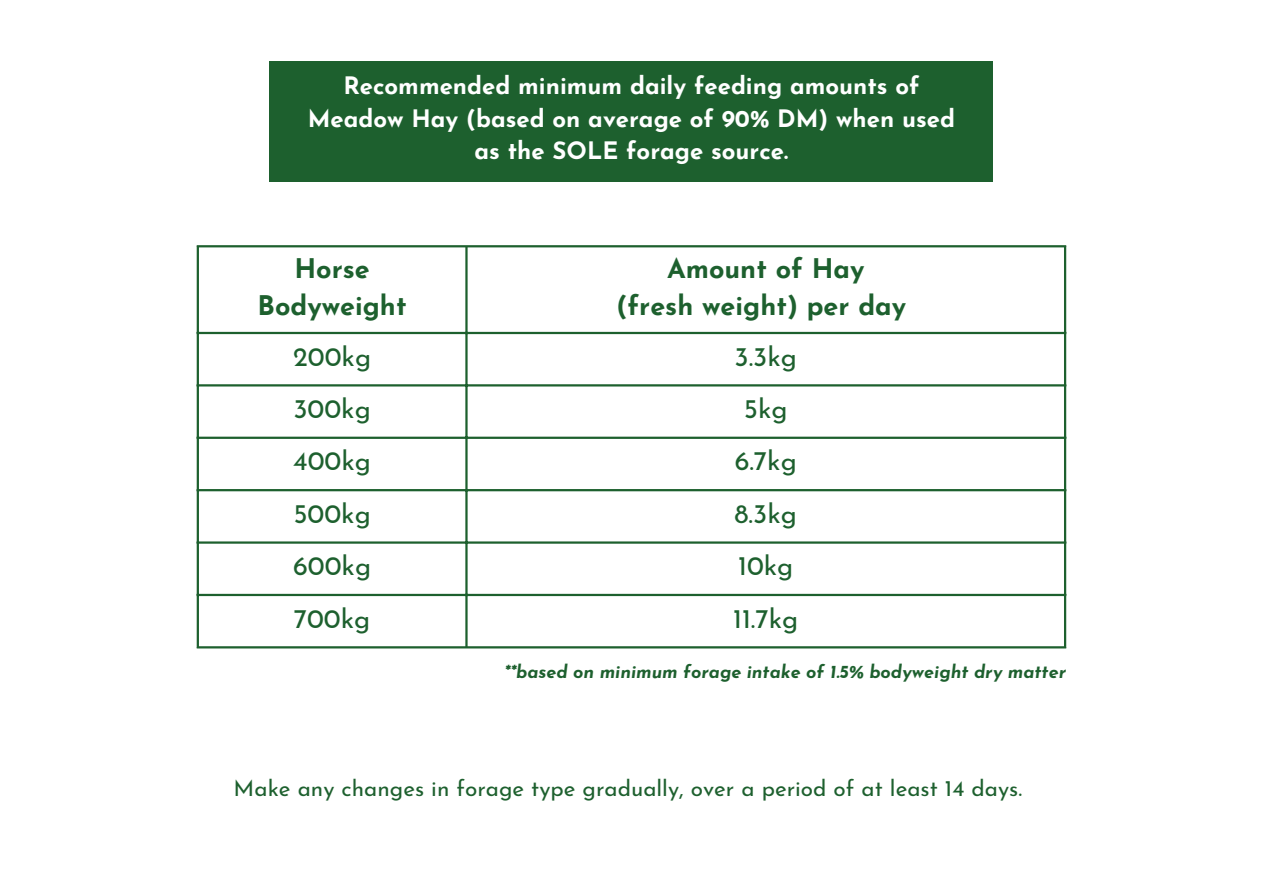
<style>
.page{position:relative;width:1263px;height:894px;background:#fff}
.page>*{position:absolute;margin:0;border:0;box-sizing:border-box;transform-origin:0 0}
.t1{font:27px "Josefin Sans";color:#1d602e}
.t2{font:700 27px "Josefin Sans";color:#1d602e}
.t3{font:700 24px/32.7px "Josefin Sans";color:#fff;text-align:center}
.t4{font:22.5px "Josefin Sans";color:#1d602e}
.t5{font:italic 700 18px "Josefin Sans";color:#1d602e}
</style>
<div class="page">
<hr style="left:197px;top:247px;width:2px;height:399px;background:#1d602e">
<hr style="left:465px;top:247px;width:3px;height:399px;background:#1d602e">
<hr style="left:1064px;top:247px;width:2px;height:399px;background:#1d602e">
<hr style="left:197px;top:245px;width:869px;height:2px;background:#1d602e">
<hr style="left:197px;top:332px;width:869px;height:2px;background:#1d602e">
<hr style="left:197px;top:384px;width:869px;height:2px;background:#1d602e">
<hr style="left:197px;top:436px;width:869px;height:3px;background:#1d602e">
<hr style="left:197px;top:489px;width:869px;height:2px;background:#1d602e">
<hr style="left:197px;top:541px;width:869px;height:2px;background:#1d602e">
<hr style="left:197px;top:593px;width:869px;height:3px;background:#1d602e">
<hr style="left:197px;top:646px;width:869px;height:2px;background:#1d602e">
<div style="left:270px;top:61px;width:723px;height:121px;background:#1d602e"></div>
<p class="t3" style="left:308px;top:72px;width:649px">Recommended minimum daily feeding amounts of<br>Meadow Hay (based on average of 90% DM) when used as the SOLE forage source.</p>
<h1 class="t2" style="left:294px;top:257px;width:77px">Horse</h1>
<p class="t2" style="left:258px;top:294px;width:150px">Bodyweight</p>
<p class="t2" style="left:667px;top:257px;width:199px">Amount of Hay</p>
<p class="t2" style="left:616px;top:294px;width:291px">(fresh weight) per day</p>
<p class="t1" style="left:293px;top:345px;width:80px">200kg</p>
<p class="t1" style="left:734px;top:345px;width:64px">3.3kg</p>
<p class="t1" style="left:293px;top:397px;width:79px">300kg</p>
<p class="t1" style="left:744px;top:397px;width:45px">5kg</p>
<p class="t1" style="left:293px;top:450px;width:79px">400kg</p>
<p class="t1" style="left:735px;top:450px;width:64px">6.7kg</p>
<p class="t1" style="left:293px;top:502px;width:79px">500kg</p>
<p class="t1" style="left:734px;top:502px;width:64px">8.3kg</p>
<p class="t1" style="left:293px;top:554px;width:80px">600kg</p>
<p class="t1" style="left:738px;top:554px;width:57px">10kg</p>
<p class="t1" style="left:294px;top:607px;width:78px">700kg</p>
<p class="t1" style="left:733px;top:607px;width:67px">11.7kg</p>
<h2 class="t5" style="left:504px;top:663px;width:563px">**based on minimum forage intake of 1.5% bodyweight dry matter</h2>
<p class="t4" style="left:234px;top:779px;width:790px">Make any changes in forage type gradually, over a period of at least 14 days.</p>
</div>
